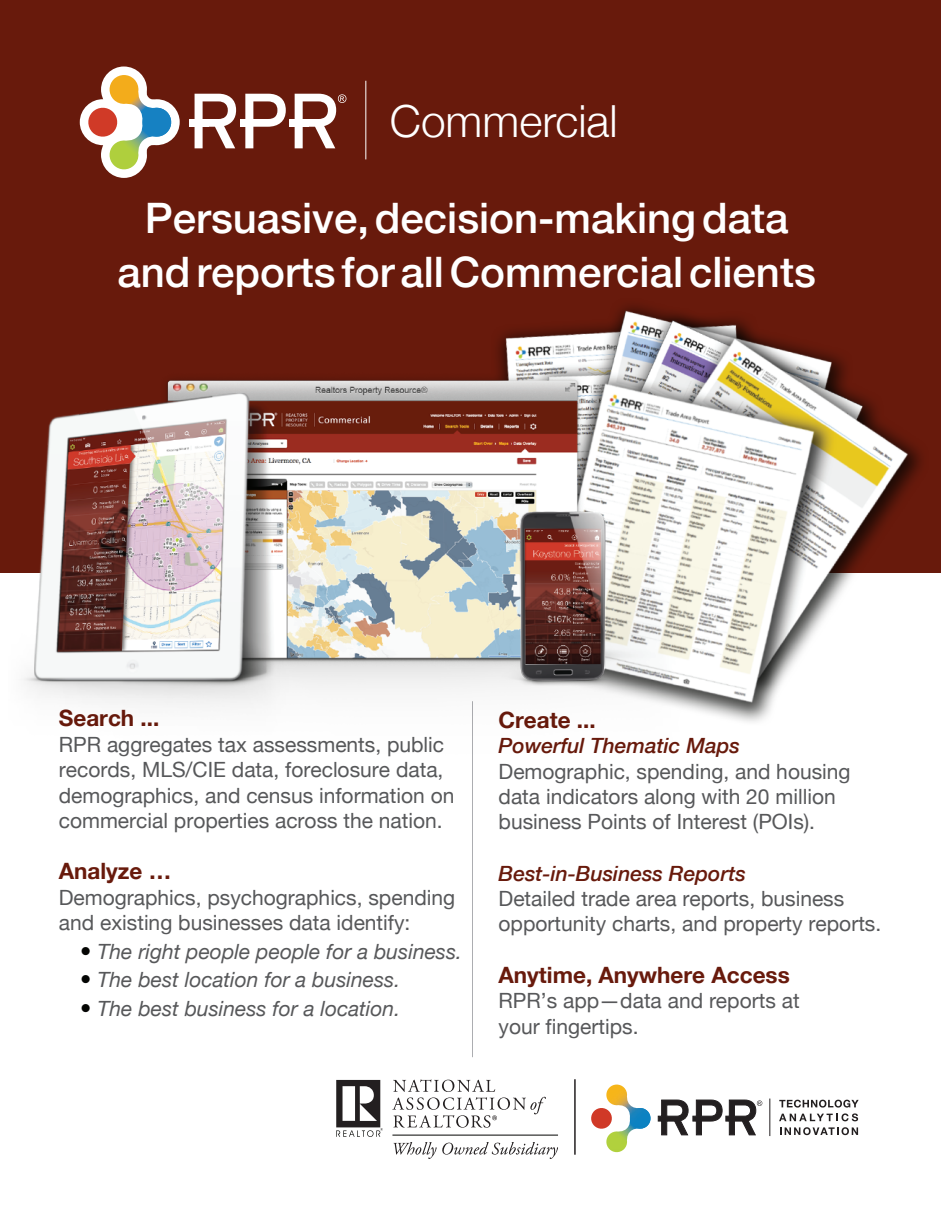
<style>
.page{position:relative;width:945px;height:1215px;background:#fff}
.page>*{position:absolute;margin:0;border:0;box-sizing:border-box;transform-origin:0 0}
.t1{font:300 44.25px "Helvetica Neue";color:#fff}
.t2{font:500 42px/54px "Helvetica Neue";color:#fff;text-align:center}
.t3{font:700 22.5px "Helvetica Neue";color:#681a0c}
.t4{font:21px/25.5px "Helvetica Neue";color:#57585a}
.t5{font:italic 21px "Helvetica Neue";color:#57585a}
.t6{font:italic 500 21px "Helvetica Neue";color:#681a0c}
.s1{font-size:22.5px;color:#040503}
</style>
<div class="page">
<div style="left:0;top:0;width:940px;height:572px;background:#681a0c"></div>
<hr style="left:365px;top:81px;width:1px;height:78px;background:#fff">
<svg style="left:195px;top:94px;width:41px;height:54px"></svg>
<svg style="left:245px;top:94px;width:41px;height:54px"></svg>
<svg style="left:295px;top:94px;width:51px;height:54px"></svg>
<div style="left:189px;top:119px;width:19px;height:7px;background:#fff"></div>
<div style="left:240px;top:119px;width:10px;height:7px;background:#fff"></div>
<div style="left:289px;top:119px;width:19px;height:7px;background:#fff"></div>
<svg style="left:80px;top:67px;width:100px;height:111px"></svg>
<hr style="left:472px;top:701px;width:1px;height:356px;background:#acadb1">
<img style="left:8px;top:296px;width:933px;height:426px">
<hr style="left:769px;top:1099px;width:1px;height:37px;background:#231f20">
<svg style="left:657px;top:1099px;width:105px;height:37px"></svg>
<svg style="left:779px;top:1100px;width:80px;height:21px"></svg>
<svg style="left:780px;top:1127px;width:78px;height:8px"></svg>
<img style="left:606px;top:1130px;width:26px;height:23px">
<img style="left:606px;top:1085px;width:45px;height:45px">
<svg style="left:591px;top:1107px;width:22px;height:23px"></svg>
<hr style="left:574px;top:1079px;width:2px;height:76px;background:#231f20">
<hr style="left:392px;top:1135px;width:166px;height:1px;background:#040503">
<svg style="left:394px;top:1142px;width:164px;height:17px"></svg>
<svg style="left:336px;top:1080px;width:47px;height:57px"></svg>
<svg style="left:392px;top:1079px;width:154px;height:49px"></svg>
<h1 class="t1" style="left:390px;top:86px;width:229px">Commercial</h1>
<h2 class="t2" style="left:118px;top:188px;width:700px">Persuasive, decision-making data and reports for all Commercial clients</h2>
<p class="t3" style="left:59px;top:701px;width:102px">Search ...</p>
<p class="t4" style="left:59px;top:733px;width:397px">RPR aggregates tax assessments, public records, MLS/CIE data, foreclosure data, demographics, and census information on commercial properties across the nation.</p>
<p class="t3" style="left:59px;top:854px;width:114px">Analyze …</p>
<p class="t4" style="left:59px;top:886px;width:398px">Demographics, psychographics, spending and existing businesses data identify:</p>
<p class="t5" style="left:80px;top:936px;width:383px"><span class="s1">•</span> The right people people for a business.</p>
<p class="t5" style="left:80px;top:965px;width:322px"><span class="s1">•</span> The best location for a business.</p>
<p class="t5" style="left:80px;top:993px;width:322px"><span class="s1">•</span> The best business for a location.</p>
<p class="t3" style="left:499px;top:702px;width:99px">Create ...</p>
<p class="t6" style="left:499px;top:728px;width:243px">Powerful Thematic Maps</p>
<p class="t4" style="left:499px;top:760px;width:354px">Demographic, spending, and housing data indicators along with 20 million business Points of Interest (POIs).</p>
<p class="t6" style="left:499px;top:855px;width:249px">Best-in-Business Reports</p>
<p class="t4" style="left:499px;top:887px;width:384px">Detailed trade area reports, business opportunity charts, and property reports.</p>
<p class="t3" style="left:499px;top:957px;width:293px">Anytime, Anywhere Access</p>
<p class="t4" style="left:499px;top:989px;width:303px">RPR’s app—data and reports at your fingertips.</p>
</div>
